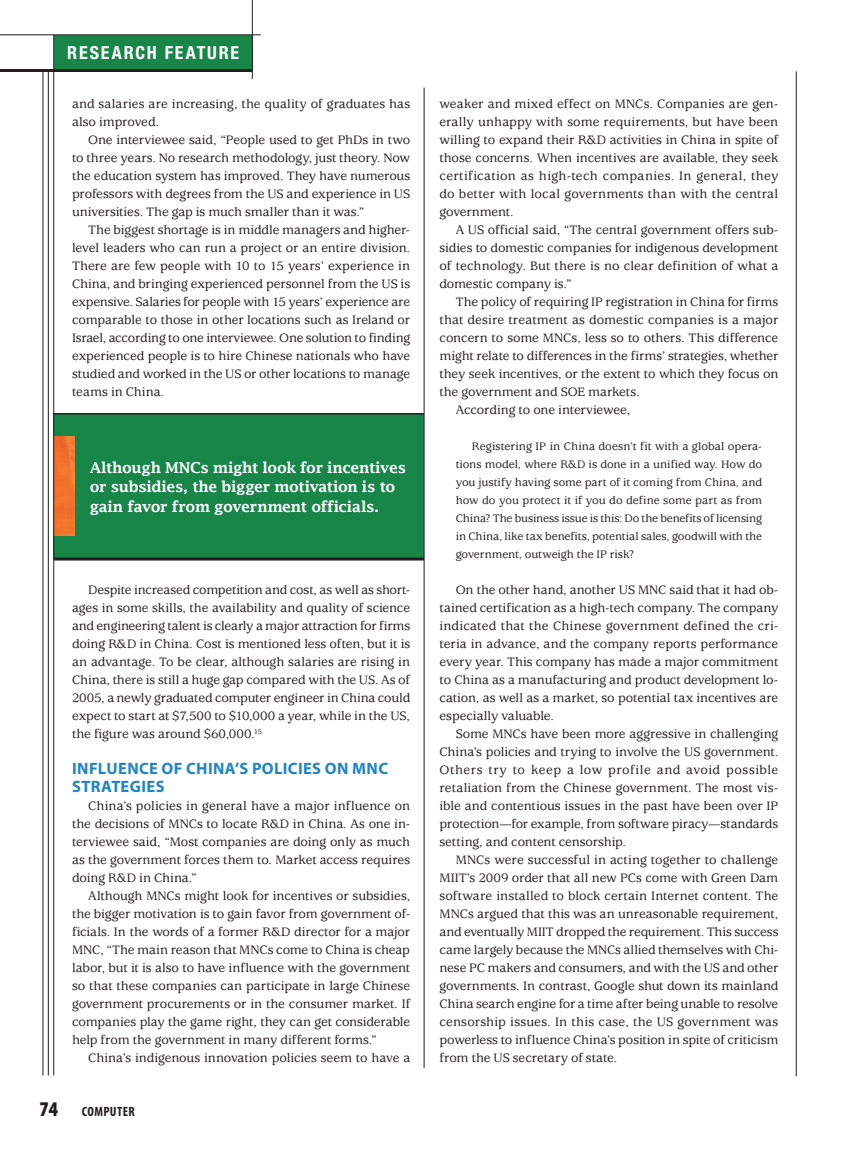
<style>
.page{position:relative;width:851px;height:1161px;background:#fff}
.page>*{position:absolute;margin:0;border:0;box-sizing:border-box;transform-origin:0 0}
.t1{font:700 condensed 18px "Helvetica Neue LT Std";letter-spacing:.105em;color:#fff}
.t2{font:700 16.5px/18px "Myriad Pro";letter-spacing:.025em;color:#1f85c6}
.t3{font:600 15px/19.5px "Lucida Fax";letter-spacing:-.025em;color:#fff}
.t4{font:500 13.5px/18px "Usherwood Std";color:#231f20;text-align:justify}
.t5{font:700 condensed 13.5px "Myriad Pro";letter-spacing:.03em;color:#231f20}
.t6{font:500 12px/18px "Usherwood Std";letter-spacing:-.005em;color:#231f20;text-align:justify}
.s1{font-weight:900;font-size:21px}
</style>
<div class="page">
<div style="left:54px;top:35px;width:198px;height:35px;background:#198649"></div>
<hr style="left:0;top:69px;width:252px;height:3px;background:#231f20">
<hr style="left:0;top:34px;width:261px;height:1px;background:#231f20">
<hr style="left:252px;top:0;width:1px;height:79px;background:#231f20">
<div style="left:54px;top:413px;width:370px;height:146px;background:#198649"></div>
<hr style="left:54px;top:413px;width:370px;height:2px;background:#231f20">
<img style="left:54px;top:437px;width:20px;height:99px">
<hr style="left:54px;top:558px;width:370px;height:3px;background:#231f20">
<hr style="left:48px;top:70px;width:1px;height:1006px;background:#231f20">
<hr style="left:53px;top:35px;width:1px;height:1041px;background:#231f20">
<hr style="left:43px;top:70px;width:1px;height:1006px;background:#231f20">
<hr style="left:795px;top:71px;width:1px;height:1005px;background:#231f20">
<hr style="left:423px;top:88px;width:1px;height:980px;background:#231f20">
<h1 class="t1" style="left:67px;top:41px;width:173px">RESEARCH FEATURE</h1>
<p class="t4" style="left:72px;top:95px;width:339px">and salaries are increasing, the quality of graduates has also improved.</p>
<p class="t4" style="left:72px;top:131px;width:339px;text-indent:16px">One interviewee said, “People used to get PhDs in two to three years. No research methodology, just theory. Now the education system has improved. They have numerous professors with degrees from the US and experience in US universities. The gap is much smaller than it was.”</p>
<p class="t4" style="left:72px;top:221px;width:339px;text-indent:16px">The biggest shortage is in middle managers and higher&shy;level leaders who can run a project or an entire division.<br>There are few people with 10 to 15 years’ experience in China, and bringing experienced personnel from the US is expensive. Salaries for people with 15 years’ experience are comparable to those in other locations such as Ireland or Israel, according to one interviewee. One solution to finding experienced people is to hire Chinese nationals who have studied and worked in the US or other locations to manage teams in China.</p>
<p class="t3" style="left:90px;top:457px;width:318px">Although MNCs might look for incentives or subsidies, the bigger motivation is to gain favor from government officials.</p>
<p class="t4" style="left:72px;top:581px;width:339px;text-indent:16px">Despite increased competition and cost, as well as short&shy;ages in some skills, the availability and quality of science and engineering talent is clearly a major attraction for firms doing R&amp;D in China. Cost is mentioned less often, but it is an advantage. To be clear, although salaries are rising in China, there is still a huge gap compared with the US. As of 2005, a newly graduated computer engineer in China could expect to start at $7,500 to $10,000 a year, while in the US, the figure was around $60,000.<sup>15</sup></p>
<p class="t2" style="left:72px;top:759px;width:317px">INFLUENCE OF CHINA’S POLICIES ON MNC<br>STRATEGIES</p>
<p class="t4" style="left:72px;top:797px;width:340px;text-indent:16px">China’s policies in general have a major influence on the decisions of MNCs to locate R&amp;D in China. As one in&shy;terviewee said, “Most companies are doing only as much as the government forces them to. Market access requires doing R&amp;D in China.”</p>
<p class="t4" style="left:72px;top:887px;width:339px;text-indent:16px">Although MNCs might look for incentives or subsidies, the bigger motivation is to gain favor from government of&shy;ficials. In the words of a former R&amp;D director for a major MNC, “The main reason that MNCs come to China is cheap labor, but it is also to have influence with the government so that these companies can participate in large Chinese government procurements or in the consumer market. If companies play the game right, they can get considerable help from the government in many different forms.”</p>
<p class="t4" style="left:88px;top:1049px;width:323px">China’s indigenous innovation policies seem to have a</p>
<p class="t5" style="left:39px;top:1103px;width:97px"><span class="s1">74</span> COMPUTER</p>
<p class="t4" style="left:439px;top:95px;width:340px">weaker and mixed effect on MNCs. Companies are gen&shy;erally unhappy with some requirements, but have been willing to expand their R&amp;D activities in China in spite of those concerns. When incentives are available, they seek certification as high-tech companies. In general, they do better with local governments than with the central government.</p>
<p class="t4" style="left:439px;top:221px;width:340px;text-indent:16px">A US official said, “The central government offers sub&shy;sidies to domestic companies for indigenous development of technology. But there is no clear definition of what a domestic company is.”</p>
<p class="t4" style="left:455px;top:293px;width:324px">The policy of requiring IP registration in China for firms</p>
<p class="t4" style="left:439px;top:311px;width:340px">that desire treatment as domestic companies is a major</p>
<p class="t4" style="left:439px;top:329px;width:340px">concern to some MNCs, less so to others. This difference</p>
<p class="t4" style="left:439px;top:347px;width:340px">might relate to differences in the firms’ strategies, whether</p>
<p class="t4" style="left:439px;top:365px;width:340px">they seek incentives, or the extent to which they focus on</p>
<p class="t4" style="left:439px;top:383px;width:201px">the government and SOE markets.</p>
<p class="t4" style="left:455px;top:401px;width:176px">According to one interviewee,</p>
<p class="t6" style="left:455px;top:437px;width:308px;text-indent:16px">Registering IP in China doesn’t fit with a global opera&shy;tions model, where R&amp;D is done in a unified way. How do you justify having some part of it coming from China, and how do you protect it if you do define some part as from China? The business issue is this: Do the benefits of licensing in China, like tax benefits, potential sales, goodwill with the government, outweigh the IP risk?</p>
<p class="t4" style="left:439px;top:581px;width:340px;text-indent:16px">On the other hand, another US MNC said that it had ob&shy;tained certification as a high-tech company. The company indicated that the Chinese government defined the cri&shy;teria in advance, and the company reports performance every year. This company has made a major commitment to China as a manufacturing and product development lo&shy;cation, as well as a market, so potential tax incentives are especially valuable.</p>
<p class="t4" style="left:439px;top:725px;width:340px;text-indent:16px">Some MNCs have been more aggressive in challenging China’s policies and trying to involve the US government.<br>Others try to keep a low profile and avoid possible retaliation from the Chinese government. The most vis&shy;ible and contentious issues in the past have been over IP protection—for example, from software piracy—standards setting, and content censorship.</p>
<p class="t4" style="left:439px;top:851px;width:340px;text-indent:16px">MNCs were successful in acting together to challenge MIIT’s 2009 order that all new PCs come with Green Dam software installed to block certain Internet content. The MNCs argued that this was an unreasonable requirement, and eventually MIIT dropped the requirement. This success came largely because the MNCs allied themselves with Chi&shy;nese PC makers and consumers, and with the US and other governments. In contrast, Google shut down its mainland China search engine for a time after being unable to resolve censorship issues. In this case, the US government was powerless to influence China’s position in spite of criticism from the US secretary of state.</p>
</div>
